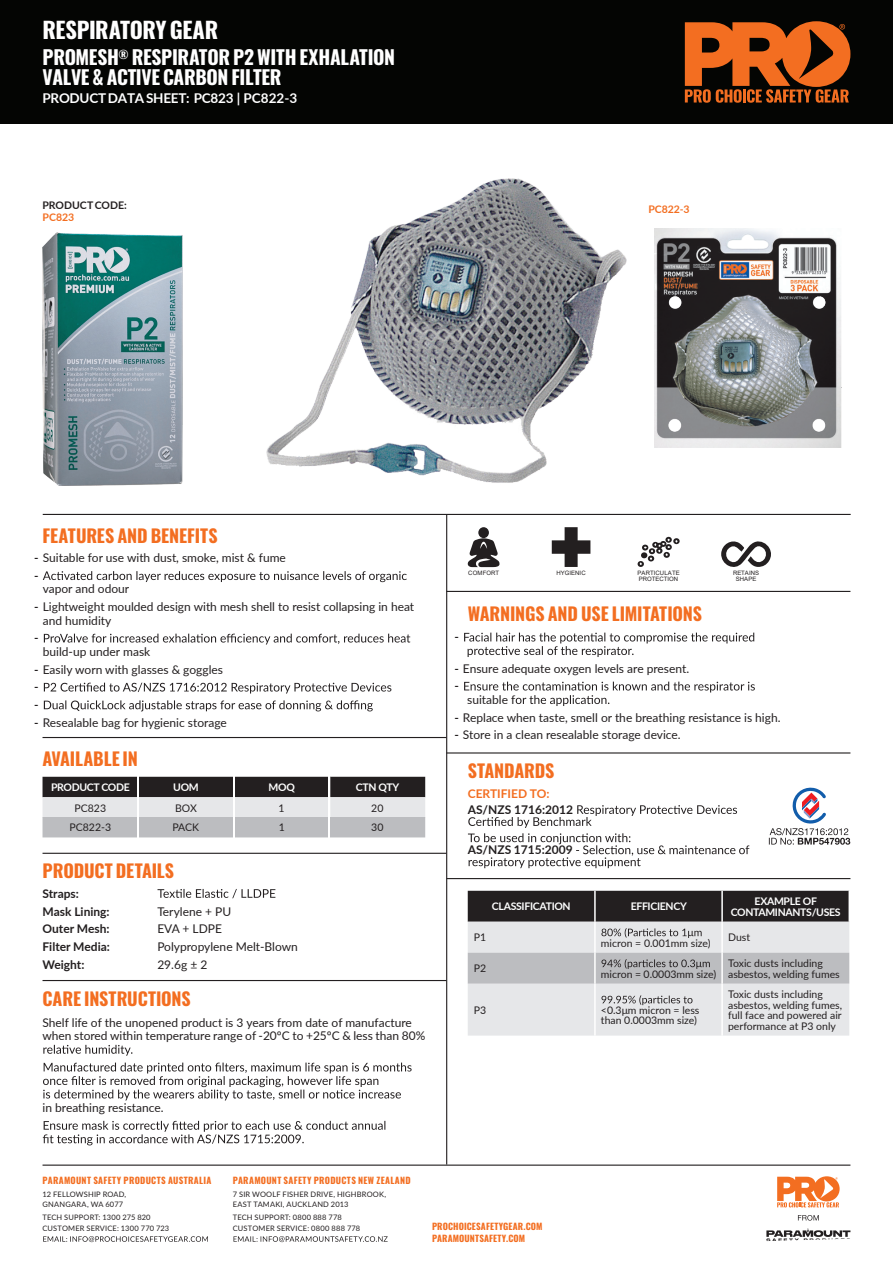
<style>
.page{position:relative;width:893px;height:1263px;background:#fff}
.page>*{position:absolute;margin:0;border:0;box-sizing:border-box;transform-origin:0 0}
.t1{font:700 22.5px "Oswald";letter-spacing:-.015em;color:#fff}
.t2{font:700 19.5px/19.5px "Oswald";letter-spacing:-.02em;color:#fff}
.t3{font:700 18px "Oswald";letter-spacing:-.01em;color:#f36e21}
.t4{font:700 13.5px "Lato";letter-spacing:-.02em;color:#fff}
.t5{font:12px/17.7px "Lato";color:#231f20}
.t6{font:700 12px/17.7px "Lato";color:#231f20}
.t7{font:700 12px "Lato";color:#f36e21}
.t8{font:10.5px/10.5px "Lato";color:#231f20}
.t9{font:700 10.5px/10.5px "Lato";letter-spacing:-.03em;color:#fff;text-align:center}
.t10{font:700 10.5px "Lato";color:#231f20}
.t11{font:700 10.5px "Lato";color:#f36e21}
.t12{font:700 9px/11.2px "Oswald";letter-spacing:.025em;color:#f36e21}
.t13{font:7.5px/10.8px "Lato";letter-spacing:.025em;color:#231f20}
.t14{font:6px/6px "Arial";color:#231f20}
.s1{font-weight:700}
</style>
<div class="page">
<hr style="left:43px;top:1164px;width:807px;height:2px;background:#231f20">
<svg style="left:233px;top:1236px;width:155px;height:6px"></svg>
<svg style="left:777px;top:1176px;width:63px;height:31px"></svg>
<svg style="left:766px;top:1228px;width:84px;height:14px"></svg>
<svg style="left:43px;top:1236px;width:165px;height:6px"></svg>
<svg style="left:798px;top:1215px;width:21px;height:5px"></svg>
<div style="left:0;top:0;width:893px;height:124px;background:#040503"></div>
<svg style="left:685px;top:21px;width:165px;height:82px"></svg>
<svg style="left:43px;top:571px;width:364px;height:11px"></svg>
<svg style="left:44px;top:634px;width:366px;height:10px"></svg>
<svg style="left:44px;top:683px;width:347px;height:10px"></svg>
<svg style="left:44px;top:700px;width:329px;height:11px"></svg>
<hr style="left:43px;top:514px;width:808px;height:1px;background:#231f20">
<svg style="left:158px;top:889px;width:117px;height:9px"></svg>
<svg style="left:43px;top:1045px;width:89px;height:11px"></svg>
<svg style="left:43px;top:1062px;width:369px;height:38px"></svg>
<svg style="left:43px;top:1121px;width:342px;height:24px"></svg>
<svg style="left:464px;top:633px;width:290px;height:24px"></svg>
<svg style="left:464px;top:682px;width:291px;height:24px"></svg>
<hr style="left:43px;top:737px;width:403px;height:1px;background:#231f20">
<hr style="left:43px;top:853px;width:403px;height:1px;background:#231f20">
<hr style="left:43px;top:980px;width:403px;height:1px;background:#231f20">
<svg style="left:468px;top:805px;width:281px;height:63px"></svg>
<hr style="left:446px;top:514px;width:1px;height:650px;background:#231f20">
<img style="left:43px;top:232px;width:140px;height:253px">
<img style="left:266px;top:179px;width:361px;height:304px">
<svg style="left:468px;top:891px;width:381px;height:144px;background:#b2b2b4"></svg>
<svg style="left:552px;top:527px;width:38px;height:40px"></svg>
<svg style="left:638px;top:537px;width:42px;height:30px"></svg>
<svg style="left:721px;top:541px;width:50px;height:26px"></svg>
<svg style="left:468px;top:538px;width:31px;height:29px"></svg>
<div style="left:478px;top:527px;width:11px;height:11px;background:#231f20;border-radius:50%"></div>
<svg style="left:769px;top:787px;width:81px;height:58px"></svg>
<img style="left:655px;top:229px;width:187px;height:218px">
<svg style="left:43px;top:777px;width:382px;height:60px;background:#979698"></svg>
<hr style="left:233px;top:774px;width:1px;height:67px;background:#fff">
<hr style="left:329px;top:774px;width:1px;height:67px;background:#fff">
<hr style="left:137px;top:774px;width:2px;height:67px;background:#fff">
<hr style="left:446px;top:591px;width:404px;height:1px;background:#231f20">
<hr style="left:446px;top:752px;width:404px;height:1px;background:#231f20">
<hr style="left:446px;top:878px;width:404px;height:1px;background:#231f20">
<h1 class="t1" style="left:43px;top:19px;width:177px">RESPIRATORYGEAR</h1>
<h2 class="t2" style="left:43px;top:49px;width:354px">PROMESH<sup>®</sup> RESPIRATOR P2 WITH EXHALATION<br>VALVE &amp; ACTIVE CARBON FILTER</h2>
<p class="t4" style="left:43px;top:88px;width:256px">PRODUCT DATA SHEET: PC823 | PC822-3</p>
<p class="t10" style="left:43px;top:198px;width:86px">PRODUCTCODE:</p>
<p class="t11" style="left:43px;top:209px;width:33px">PC823</p>
<p class="t11" style="left:648px;top:202px;width:43px">PC822-3</p>
<h3 class="t3" style="left:43px;top:526px;width:177px">FEATURES AND BENEFITS</h3>
<p class="t5" style="left:34px;top:548px;width:253px"><span class="s1">-</span> Suitable for use with dust, smoke, mist &amp; fume <span class="s1">-</span></p>
<p class="t5" style="left:43px;top:580px;width:88px">vapor and odour</p>
<p class="t5" style="left:43px;top:600px;width:373px;line-height:13.5px;text-indent:-8px"><span class="s1">-</span> Lightweight moulded design with mesh shell to resist collapsing in heat and humidity</p>
<p class="t6" style="left:34px;top:629px;width:6px">-</p>
<p class="t5" style="left:43px;top:642px;width:109px">build-up under mask</p>
<p class="t5" style="left:34px;top:660px;width:190px"><span class="s1">-</span> Easily worn with glasses &amp; goggles <span class="s1">-<br>-</span></p>
<p class="t5" style="left:34px;top:713px;width:194px"><span class="s1">-</span> Resealable bag for hygienic storage</p>
<h3 class="t3" style="left:43px;top:749px;width:97px">AVAILABLE IN</h3>
<p class="t9" style="left:51px;top:782px;width:80px">PRODUCT CODE</p>
<p class="t9" style="left:173px;top:782px;width:27px">UOM</p>
<p class="t9" style="left:269px;top:782px;width:28px">MOQ</p>
<p class="t9" style="left:356px;top:782px;width:45px">CTN QTY</p>
<p class="t8" style="left:75px;top:802px;width:33px">PC823</p>
<p class="t8" style="left:175px;top:802px;width:23px">BOX</p>
<p class="t8" style="left:279px;top:802px;width:8px">1</p>
<p class="t8" style="left:371px;top:802px;width:14px">20</p>
<p class="t8" style="left:70px;top:822px;width:43px">PC822-3</p>
<p class="t8" style="left:173px;top:822px;width:28px">PACK</p>
<p class="t8" style="left:279px;top:822px;width:8px">1</p>
<p class="t8" style="left:371px;top:822px;width:14px">30</p>
<h3 class="t3" style="left:43px;top:862px;width:133px">PRODUCT DETAILS</h3>
<p class="t6" style="left:43px;top:884px;width:69px">Straps:<br>Mask Lining:<br>Outer Mesh:<br>Filter Media:<br>Weight:</p>
<p class="t5" style="left:157px;top:902px;width:142px">Terylene + PU<br>EVA + LDPE<br>Polypropylene Melt-Blown<br>29.6g ± 2</p>
<h3 class="t3" style="left:43px;top:989px;width:150px">CARE INSTRUCTIONS</h3>
<p class="t5" style="left:42px;top:1015px;width:384px;line-height:13.5px">Shelf life of the unopened product is 3 years from date of manufacture when stored within temperature range of -20ºC to +25ºC &amp; less than 80%</p>
<p class="t5" style="left:43px;top:1098px;width:123px">in breathing resistance.</p>
<p class="t14" style="left:468px;top:570px;width:32px">COMFORT</p>
<p class="t14" style="left:556px;top:570px;width:31px">HYGIENIC</p>
<p class="t14" style="left:638px;top:570px;width:44px">PARTICULATE<br>PROTECTION</p>
<p class="t14" style="left:733px;top:570px;width:28px;text-align:center">RETAINS<br>SHAPE</p>
<h3 class="t3" style="left:468px;top:605px;width:236px">WARNINGS AND USE LIMITATIONS</h3>
<p class="t6" style="left:454px;top:628px;width:6px">-</p>
<p class="t5" style="left:454px;top:659px;width:236px"><span class="s1">-</span> Ensure adequate oxygen levels are present. <span class="s1">-</span></p>
<p class="t5" style="left:467px;top:690px;width:50px">suitable f</p>
<p class="t5" style="left:454px;top:708px;width:328px"><span class="s1">-</span> Replace when taste, smell or the breathing resistance is high.</p>
<p class="t5" style="left:454px;top:726px;width:228px"><span class="s1">-</span> Store in a clean resealable storage device.</p>
<h3 class="t3" style="left:468px;top:761px;width:88px">STANDARDS</h3>
<p class="t7" style="left:468px;top:784px;width:83px">CERTIFIED TO:</p>
<p class="t6" style="left:468px;top:800px;width:107px">AS/NZS 1716:2012</p>
<p class="t6" style="left:468px;top:840px;width:106px">AS/NZS 1715:2009</p>
<p class="t9" style="left:492px;top:901px;width:80px">CLASSIFICATION</p>
<p class="t9" style="left:631px;top:901px;width:58px">EFFICIENCY</p>
<p class="t9" style="left:731px;top:896px;width:111px">EXAMPLE OF<br>CONTAMINANTS/USES</p>
<p class="t8" style="left:474px;top:932px;width:14px">P1</p>
<p class="t8" style="left:474px;top:963px;width:14px">P2</p>
<p class="t8" style="left:601px;top:937px;width:111px">micron = 0.001mm size)</p>
<p class="t8" style="left:728px;top:932px;width:24px">Dust</p>
<p class="t8" style="left:601px;top:968px;width:117px">micron = 0.0003mm size)</p>
<p class="t8" style="left:728px;top:958px;width:113px">Toxic dusts including asbestos, welding fumes</p>
<p class="t8" style="left:474px;top:1004px;width:14px">P3</p>
<p class="t8" style="left:601px;top:1004px;width:100px">&lt;0.3μm micron = less than 0.0003mm size)</p>
<p class="t8" style="left:728px;top:988px;width:116px">Toxic dusts including asbestos, welding fumes, full face and powered air performance at P3 only</p>
<p class="t12" style="left:43px;top:1175px;width:170px">PARAMOUNT SAFETY PRODUCTS AUSTRALIA</p>
<p class="t13" style="left:43px;top:1188px;width:85px">12 FELLOWSHIP ROAD,<br>GNANGARA, WA 6077</p>
<p class="t13" style="left:43px;top:1212px;width:128px">TECH SUPPORT: 1300 275 820<br>CUSTOMER SERVICE: 1300 770 723</p>
<p class="t12" style="left:233px;top:1175px;width:179px">PARAMOUNT SAFETY PRODUCTS NEW ZEALAND</p>
<p class="t13" style="left:233px;top:1188px;width:155px">7 SIR WOOLF FISHER DRIVE, HIGHBROOK,<br>EAST TAMAKI, AUCKLAND 2013</p>
<p class="t13" style="left:233px;top:1212px;width:129px">TECH SUPPORT: 0800 888 778<br>CUSTOMER SERVICE: 0800 888 778</p>
<p class="t12" style="left:432px;top:1222px;width:112px">PROCHOICESAFETYGEAR.COM<br>PARAMOUNTSAFETY.COM</p>
</div>
